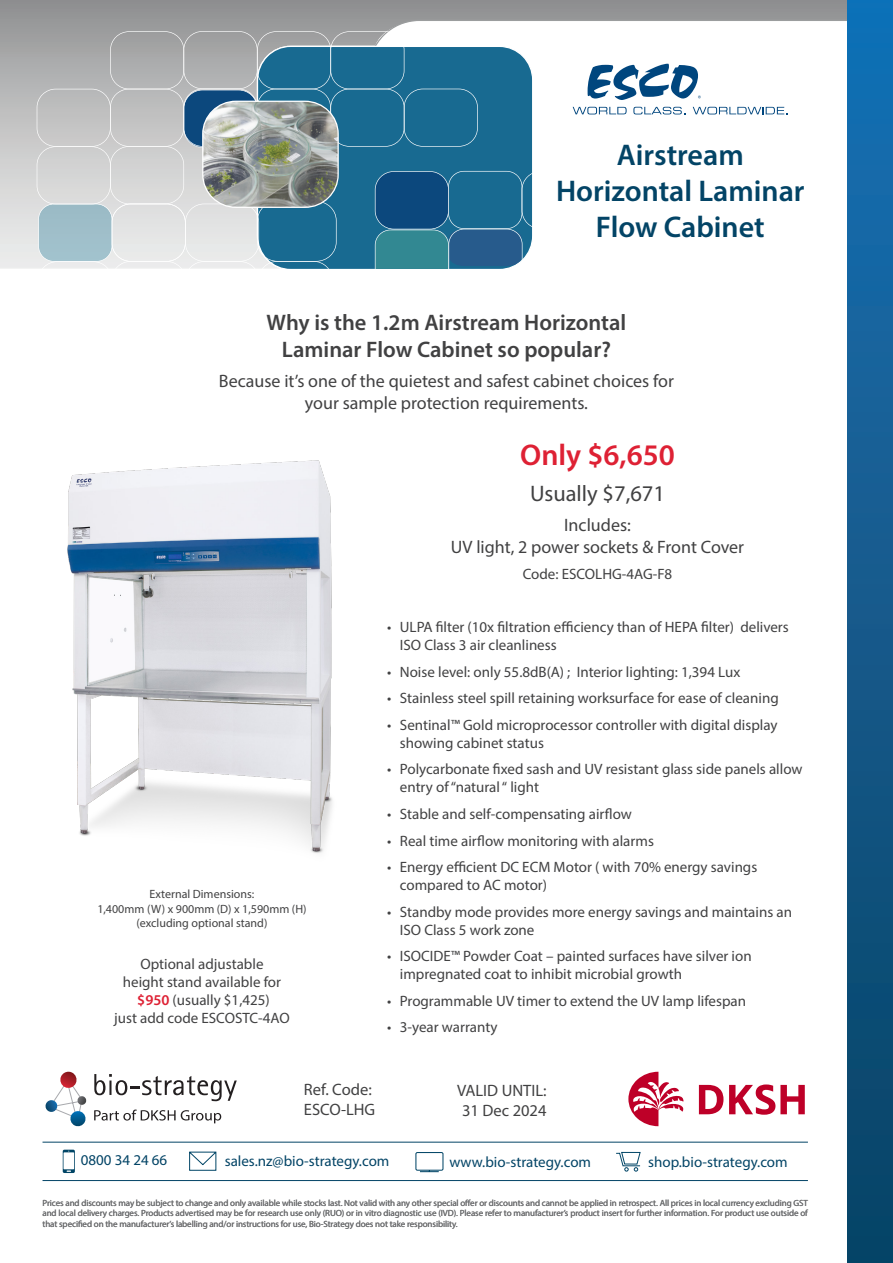
<style>
.page{position:relative;width:893px;height:1263px;background:#fff}
.page>*{position:absolute;margin:0;border:0;box-sizing:border-box;transform-origin:0 0}
.t1{font:600 30px/36px "Myriad Pro";color:#034466;text-align:center}
.t2{font:600 30px "Myriad Pro";color:#de2134}
.t3{font:600 22.5px/27px "Myriad Pro";color:#414142;text-align:center}
.t4{font:22.5px "Myriad Pro";color:#414142}
.t5{font:18px/21.6px "Myriad Pro";color:#414142;text-align:center}
.Valid___Ref{font:16.5px "Myriad Pro";color:#414142}
.t6{font:15px/18px "Myriad Pro";color:#414142}
.t7{font:15px "Myriad Pro";color:#034466}
.t8{font:12px/14.4px "Myriad Pro";color:#414142;text-align:center}
.T_C_s_back_page{font:9px/10.8px "Myriad Pro";letter-spacing:-.01em;color:#6d6e70;text-align:justify}
.s1{font-weight:600;color:#de2134}
</style>
<div class="page">
<svg style="left:0;top:0;width:847px;height:269px;background:#a3a3a4"></svg>
<svg style="left:368px;top:20px;width:479px;height:249px"></svg>
<svg style="left:37px;top:31px;width:794px;height:238px"></svg>
<img style="left:67px;top:460px;width:266px;height:393px">
<div style="left:847px;top:0;width:46px;height:1263px;background:linear-gradient(to bottom,#1870b5,#0b4364)"></div>
<svg style="left:94px;top:1109px;width:127px;height:14px"></svg>
<svg style="left:45px;top:1072px;width:42px;height:55px"></svg>
<svg style="left:94px;top:1074px;width:143px;height:27px"></svg>
<svg style="left:729px;top:1084px;width:76px;height:31px"></svg>
<svg style="left:699px;top:1085px;width:24px;height:29px"></svg>
<svg style="left:628px;top:1072px;width:56px;height:54px"></svg>
<hr style="left:43px;top:1142px;width:765px;height:1px;background:#034466">
<hr style="left:43px;top:1180px;width:765px;height:1px;background:#034466">
<svg style="left:616px;top:1151px;width:25px;height:21px"></svg>
<svg style="left:415px;top:1152px;width:29px;height:21px"></svg>
<svg style="left:189px;top:1151px;width:28px;height:20px"></svg>
<svg style="left:63px;top:1150px;width:12px;height:23px"></svg>
<p class="t1" style="left:556px;top:136px;width:250px">Airstream<br>Horizontal Laminar<br>Flow Cabinet</p>
<p class="t3" style="left:267px;top:308px;width:361px">Why is the 1.2m Airstream Horizontal<br>Laminar Flow Cabinet so popular?</p>
<p class="t5" style="left:219px;top:370px;width:457px">Because it’s one of the quietest and safest cabinet choices for your sample protection requirements.</p>
<p class="t8" style="left:97px;top:887px;width:211px">External Dimensions:<br>1,400mm (W) x 900mm (D) x 1,590mm (H) (excluding optional stand)</p>
<p class="t6" style="left:123px;top:955px;width:160px;text-align:center">Optional adjustable height stand available for <span class="s1">$950</span> (usually $1,425)</p>
<p class="t6" style="left:114px;top:1009px;width:177px">just add code ESCOSTC-4AO</p>
<p class="t2" style="left:520px;top:436px;width:156px">Only $6,650</p>
<p class="t4" style="left:530px;top:479px;width:136px">Usually $7,671</p>
<p class="t5" style="left:451px;top:514px;width:295px">Includes:<br>UV light, 2 power sockets &amp; Front Cover</p>
<p class="t6" style="left:523px;top:565px;width:151px">Code: ESCOLHG-4AG-F8</p>
<p class="t6" style="left:400px;top:618px;width:390px;text-indent:-13px">• ULPA filter (10x filtration efficiency than of HEPA filter) delivers<br>ISO Class 3 air cleanliness</p>
<p class="t6" style="left:387px;top:663px;width:355px">• Noise level: only 55.8dB(A) ; Interior lighting: 1,394 Lux</p>
<p class="t6" style="left:387px;top:689px;width:393px">• Stainless steel spill retaining worksurface for ease of cleaning</p>
<p class="t6" style="left:400px;top:716px;width:379px;text-indent:-13px">• Sentinal™ Gold microprocessor controller with digital display showing cabinet status</p>
<p class="t6" style="left:400px;top:760px;width:404px;text-indent:-13px">• Polycarbonate fixed sash and UV resistant glass side panels allow entry of “natural “ light</p>
<p class="t6" style="left:387px;top:805px;width:246px">• Stable and self-compensating airflow</p>
<p class="t6" style="left:387px;top:831px;width:268px">• Real time airflow monitoring with alarms</p>
<p class="t6" style="left:400px;top:858px;width:359px;text-indent:-13px">• Energy efficient DC ECM Motor ( with 70% energy savings compared to AC motor)</p>
<p class="t6" style="left:400px;top:902px;width:394px;text-indent:-13px">• Standby mode provides more energy savings and maintains an<br>ISO Class 5 work zone</p>
<p class="t6" style="left:400px;top:947px;width:353px;text-indent:-13px">• ISOCIDE™ Powder Coat – painted surfaces have silver ion impregnated coat to inhibit microbial growth</p>
<p class="t6" style="left:387px;top:991px;width:360px">• Programmable UV timer to extend the UV lamp lifespan</p>
<p class="t6" style="left:387px;top:1018px;width:112px">• 3-year warranty</p>
<p class="Valid___Ref" style="left:304px;top:1079px;width:69px">Ref. Code:</p>
<p class="Valid___Ref" style="left:304px;top:1099px;width:73px">ESCO-LHG</p>
<p class="Valid___Ref" style="left:457px;top:1080px;width:91px">VALID UNTIL:</p>
<p class="Valid___Ref" style="left:462px;top:1100px;width:86px">31 Dec 2024</p>
<p class="t7" style="left:81px;top:1151px;width:88px">0800 34 24 66</p>
<p class="t7" style="left:225px;top:1151px;width:166px">sales.nz@bio-strategy.com</p>
<p class="t7" style="left:449px;top:1153px;width:143px">www.bio-strategy.com</p>
<p class="t7" style="left:648px;top:1153px;width:141px">shop.bio-strategy.com</p>
<p class="T_C_s_back_page" style="left:43px;top:1197px;width:767px">Prices and discounts may be subject to change and only available while stocks last. Not valid with any other special offer or discounts and cannot be applied in retrospect. All prices in local currency excluding GST and local delivery charges. Products advertised may be for research use only (RUO) or in vitro diagnostic use (IVD). Please refer to manufacturer’s product insert for further information. For product use outside of that specified on the manufacturer’s labelling and/or instructions for use, Bio-Strategy does not take responsibility.</p>
<p class="T_C_s_back_page" style="left:465px;top:1197px;width:4px">f</p>
</div>
